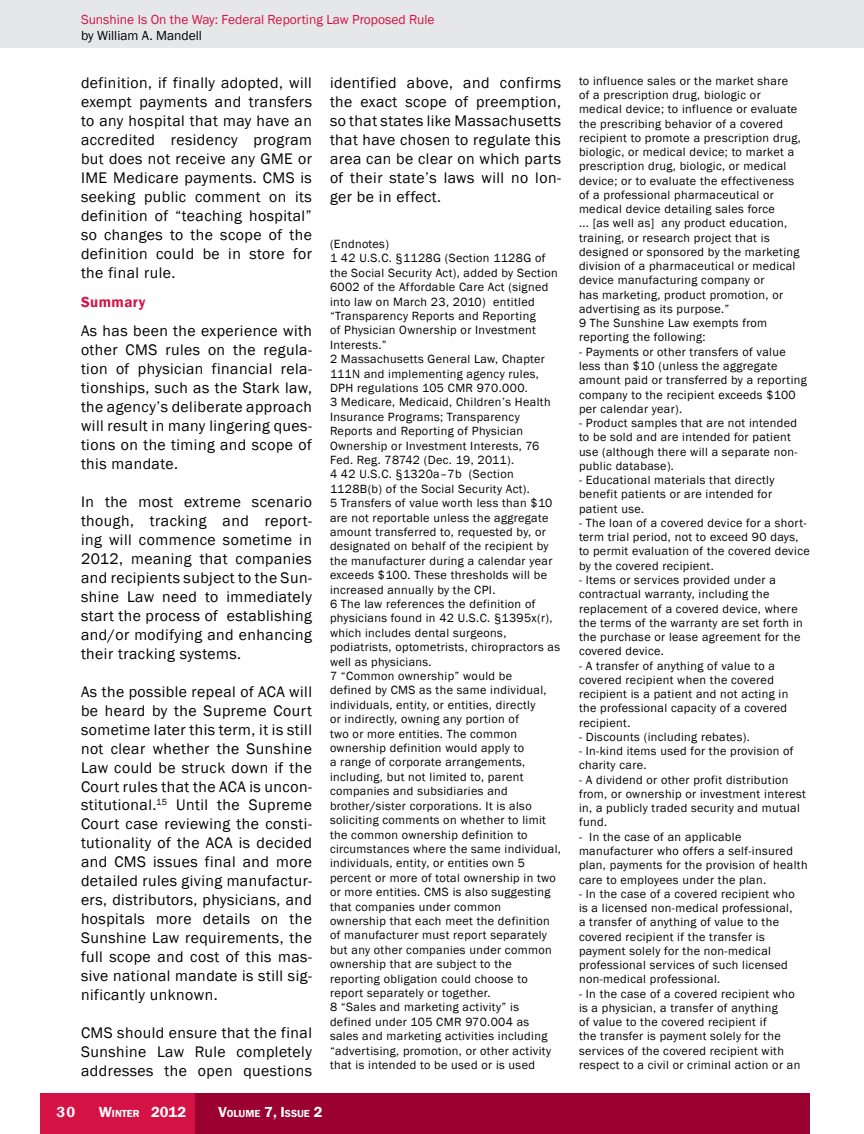
<style>
.page{position:relative;width:864px;height:1134px;background:#fff}
.page>*{position:absolute;margin:0;border:0;box-sizing:border-box;transform-origin:0 0}
.t1{font:15.75px/18.9px "Franklin Gothic";letter-spacing:.03em;color:#000;text-align:justify}
.t2{font:600 15px "Franklin Gothic";color:#fff}
.t3{font:600 15px "Franklin Gothic";letter-spacing:.03em;color:#d51246}
.t4{font:13.5px "Franklin Gothic";color:#d51246}
.t5{font:13.5px "Franklin Gothic";color:#000}
.t6{font:12.3px/14.4px "Franklin Gothic";letter-spacing:.03em;color:#000}
.t7{font:600 10.5px "Franklin Gothic";color:#fff}
.s1{font-size:10.5px}
.s2{font-size:15px}
</style>
<div class="page">
<div style="left:40px;top:1094px;width:770px;height:40px;background:#9a0030"></div>
<div style="left:40px;top:1094px;width:155px;height:40px;background:#d51246"></div>
<div style="left:0;top:0;width:864px;height:47px;background:#e6e7e8"></div>
<p class="t4" style="left:81px;top:11px;width:355px">Sunshine Is On the Way: Federal Reporting Law Proposed Rule</p>
<p class="t5" style="left:81px;top:27px;width:123px">by William A. Mandell</p>
<p class="t1" style="left:81px;top:74px;width:233px">definition, if finally adopted, will exempt payments and transfers to any hospital that may have an accredited residency program but does not receive any GME or IME Medicare payments. CMS is seeking public comment on its definition of “teaching hospital” so changes to the scope of the definition could be in store for the final rule.</p>
<p class="t3" style="left:81px;top:292px;width:66px">SUMMARY</p>
<p class="t1" style="left:81px;top:322px;width:232px">As has been the experience with other CMS rules on the regula&shy;tion of physician financial rela&shy;tionships, such as the Stark law, the agency’s deliberate approach will result in many lingering ques&shy;tions on the timing and scope of this mandate.</p>
<p class="t1" style="left:81px;top:493px;width:233px">In the most extreme scenario though, tracking and report&shy;ing will commence sometime in 2012, meaning that companies and recipients subject to the Sun&shy;shine Law need to immediately start the process of establishing and/or modifying and enhancing their tracking systems.</p>
<p class="t1" style="left:81px;top:682px;width:233px">As the possible repeal of ACA will be heard by the Supreme Court sometime later this term, it is still not clear whether the Sunshine Law could be struck down if the Court rules that the ACA is uncon&shy;stitutional.<sup>15</sup> Until the Supreme Court case reviewing the consti&shy;tutionality of the ACA is decided and CMS issues final and more detailed rules giving manufactur&shy;ers, distributors, physicians, and hospitals more details on the Sunshine Law requirements, the full scope and cost of this mas&shy;sive national mandate is still sig&shy;nificantly unknown.</p>
<p class="t1" style="left:81px;top:1024px;width:233px">CMS should ensure that the final Sunshine Law Rule completely addresses the open questions</p>
<p class="t1" style="left:330px;top:74px;width:233px">identified above, and confirms the exact scope of preemption, so that states like Massachusetts that have chosen to regulate this area can be clear on which parts of their state’s laws will no lon&shy;ger be in effect.</p>
<p class="t6" style="left:330px;top:237px;width:232px">(Endnotes)<br>1 42 U.S.C. §1128G (Section 1128G of the Social Security Act), added by Section 6002 of the Affordable Care Act (signed into law on March 23, 2010) entitled “Transparency Reports and Reporting<br>of Physician Ownership or Investment Interests.”<br>2 Massachusetts General Law, Chapter 111N and implementing agency rules, DPH regulations 105 CMR 970.000.<br>3 Medicare, Medicaid, Children’s Health Insurance Programs; Transparency Reports and Reporting of Physician Ownership or Investment Interests, 76<br>Fed. Reg. 78742 (Dec. 19, 2011).<br>4 42 U.S.C. §1320a–7b (Section 1128B(b) of the Social Security Act).<br>5 Transfers of value worth less than $10 are not reportable unless the aggregate amount transferred to, requested by, or designated on behalf of the recipient by the manufacturer during a calendar year exceeds $100. These thresholds will be increased annually by the CPI.<br>6 The law references the definition of physicians found in 42 U.S.C. §1395x(r), which includes dental surgeons, podiatrists, optometrists, chiropractors as well as physicians.<br>7 “Common ownership” would be<br>defined by CMS as the same individual, individuals, entity, or entities, directly<br>or indirectly, owning any portion of<br>two or more entities. The common ownership definition would apply to<br>a range of corporate arrangements, including, but not limited to, parent companies and subsidiaries and brother/sister corporations. It is also soliciting comments on whether to limit the common ownership definition to circumstances where the same individual, individuals, entity, or entities own 5 percent or more of total ownership in two or more entities. CMS is also suggesting that companies under common<br>ownership that each meet the definition of manufacturer must report separately but any other companies under common ownership that are subject to the reporting obligation could choose to report separately or together.<br>8 “Sales and marketing activity” is defined under 105 CMR 970.004 as<br>sales and marketing activities including “advertising, promotion, or other activity that is intended to be used or is used</p>
<p class="t2" style="left:56px;top:1102px;width:20px">30</p>
<p class="t2" style="left:99px;top:1102px;width:89px">W<span class="s1">INTER</span> 2012</p>
<p class="t7" style="left:218px;top:1107px;width:106px"><span class="s2">V</span>OLUME <span class="s2">7, I</span>SSUE <span class="s2">2</span></p>
<p class="t6" style="left:579px;top:74px;width:223px">to influence sales or the market share of a prescription drug, biologic or medical device; to influence or evaluate the prescribing behavior of a covered recipient to promote a prescription drug, biologic, or medical device; to market a prescription drug, biologic, or medical device; or to evaluate the effectiveness of a professional pharmaceutical or medical device detailing sales force<br>... [as well as] any product education, training, or research project that is designed or sponsored by the marketing division of a pharmaceutical or medical device manufacturing company or<br>has marketing, product promotion, or advertising as its purpose.”<br>9 The Sunshine Law exempts from reporting the following:</p>
<p class="t6" style="left:579px;top:345px;width:229px">- Payments or other transfers of value less than $10 (unless the aggregate amount paid or transferred by a reporting company to the recipient exceeds $100 per calendar year).</p>
<p class="t6" style="left:579px;top:416px;width:220px">- Product samples that are not intended to be sold and are intended for patient use (although there will a separate non&shy;public database).</p>
<p class="t6" style="left:579px;top:473px;width:197px">- Educational materials that directly benefit patients or are intended for patient use.</p>
<p class="t6" style="left:579px;top:516px;width:232px">- The loan of a covered device for a short&shy;term trial period, not to exceed 90 days, to permit evaluation of the covered device by the covered recipient.</p>
<p class="t6" style="left:579px;top:573px;width:225px">- Items or services provided under a contractual warranty, including the replacement of a covered device, where the terms of the warranty are set forth in the purchase or lease agreement for the covered device.</p>
<p class="t6" style="left:579px;top:659px;width:211px">- A transfer of anything of value to a covered recipient when the covered recipient is a patient and not acting in the professional capacity of a covered recipient.</p>
<p class="t6" style="left:579px;top:730px;width:172px">- Discounts (including rebates).</p>
<p class="t6" style="left:579px;top:744px;width:216px">- In-kind items used for the provision of charity care.</p>
<p class="t6" style="left:579px;top:773px;width:228px">- A dividend or other profit distribution from, or ownership or investment interest in, a publicly traded security and mutual fund.</p>
<p class="t6" style="left:579px;top:830px;width:230px">- In the case of an applicable manufacturer who offers a self-insured plan, payments for the provision of health care to employees under the plan.</p>
<p class="t6" style="left:579px;top:887px;width:217px">- In the case of a covered recipient who is a licensed non-medical professional, a transfer of anything of value to the covered recipient if the transfer is payment solely for the non-medical professional services of such licensed non-medical professional.</p>
<p class="t6" style="left:579px;top:987px;width:223px">- In the case of a covered recipient who is a physician, a transfer of anything<br>of value to the covered recipient if<br>the transfer is payment solely for the services of the covered recipient with respect to a civil or criminal action or an</p>
</div>
